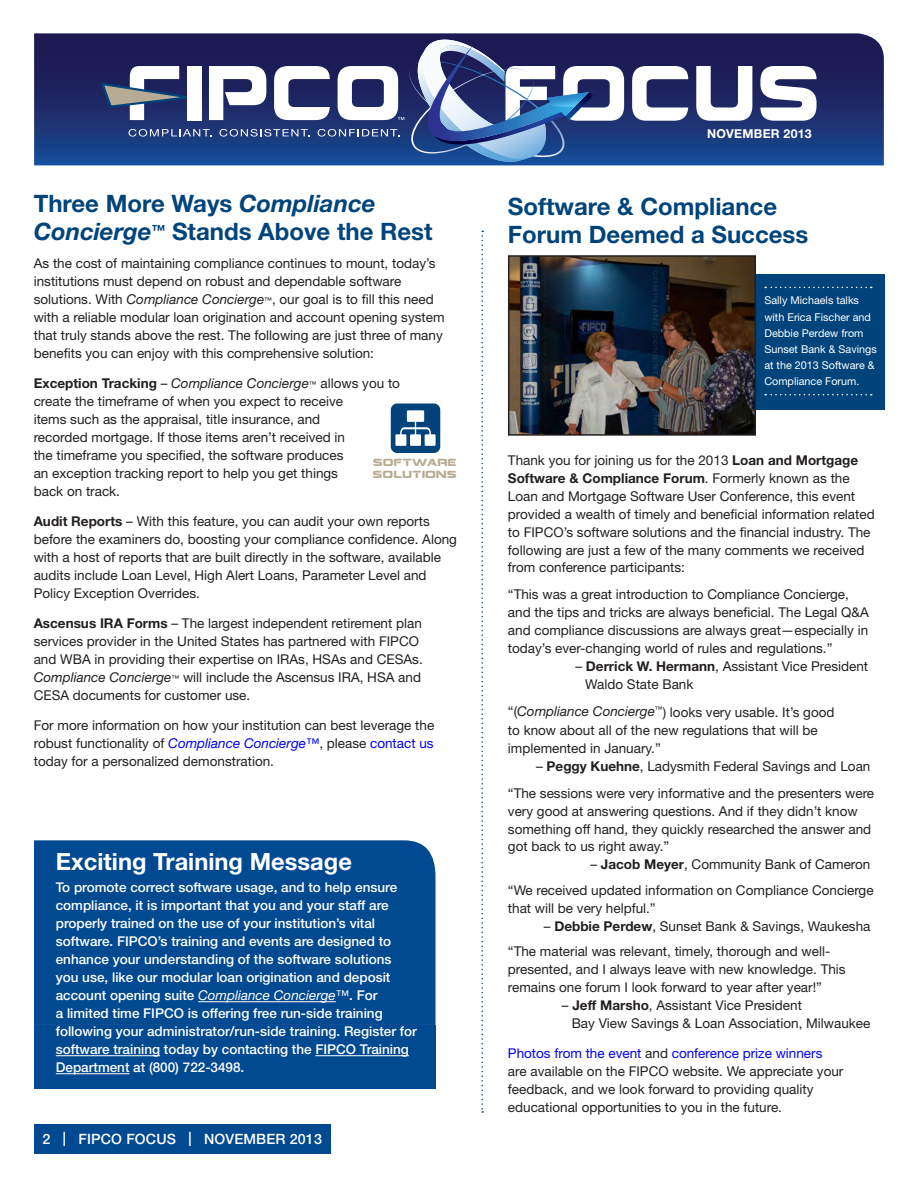
<style>
.page{position:relative;width:918px;height:1188px;background:#fff}
.page>*{position:absolute;margin:0;border:0;box-sizing:border-box;transform-origin:0 0}
.t1{font:700 24px/27.8px "Helvetica Neue LT Std";color:#00447b}
.t2{font:700 23.7px "Helvetica Neue LT Std";color:#fff}
.t3{font:500 14.25px "Helvetica Neue LT Std";letter-spacing:.01em;color:#fff}
.Normal__Web{font:13.5px/18px "Helvetica Neue LT Std";color:#231f20}
.t4{font:500 13.5px/18px "Helvetica Neue LT Std";color:#fff}
.Normal__Web-2{font:italic 13.5px "Helvetica Neue LT Std";color:#231f20}
.t5{font:700 12.3px "Helvetica Neue LT Std";letter-spacing:.02em;color:#fff}
.t6{font:10.8px/16px "Helvetica Neue LT Std";color:#fff}
.t7{font:10.2px/11.4px "Montalban";color:#b8ab95}
.s1{font-style:italic}
.s2{font-style:italic;font-size:7.8px}
.s3{font-weight:700;font-style:normal}
.s4{font-style:normal}
.s5{font-size:7.8px}
.s6{font-weight:700}
.s7{font-style:italic;color:#00f}
.s8{color:#00f}
.s9{font-weight:400;font-style:italic}
</style>
<div class="page">
<div style="left:34px;top:1124px;width:297px;height:30px;background:#014990"></div>
<svg style="left:34px;top:33px;width:850px;height:132px;background:#1e2f6e"></svg>
<svg style="left:632px;top:66px;width:56px;height:55px"></svg>
<svg style="left:696px;top:66px;width:56px;height:55px"></svg>
<svg style="left:760px;top:66px;width:57px;height:55px"></svg>
<svg style="left:99px;top:40px;width:525px;height:122px"></svg>
<div style="left:34px;top:840px;width:402px;height:185px;background:#014990"></div>
<div style="left:19px;top:1025px;width:417px;height:63px;background:#014990"></div>
<div style="left:0;top:833px;width:34px;height:259px;background:#fff"></div>
<hr style="left:198px;top:1001px;width:138px;height:1px;background:#fff">
<hr style="left:56px;top:1055px;width:104px;height:1px;background:#fff">
<hr style="left:315px;top:1055px;width:94px;height:1px;background:#fff">
<hr style="left:56px;top:1073px;width:74px;height:1px;background:#fff">
<div style="left:754px;top:274px;width:131px;height:136px;background:#00447b"></div>
<svg style="left:481px;top:231px;width:2px;height:882px"></svg>
<svg style="left:765px;top:394px;width:107px;height:1px"></svg>
<svg style="left:765px;top:287px;width:107px;height:1px"></svg>
<img style="left:511px;top:258px;width:242px;height:175px">
<div style="left:508px;top:255px;width:248px;height:181px;border:2px solid #231f20"></div>
<div style="left:391px;top:404px;width:49px;height:49px;background:#00447b;border-radius:6px"></div>
<svg style="left:395px;top:410px;width:41px;height:36px"></svg>
<p class="t1" style="left:34px;top:189px;width:400px">Three More Ways <span class="s1">Compliance<br>Concierge</span><sup>™</sup> Stands Above the Rest</p>
<p class="Normal__Web" style="left:34px;top:254px;width:412px">As the cost of maintaining compliance continues to mount, today’s institutions must depend on robust and dependable software solutions. With <span class="s1">Compliance Concierge</span><span class="s2">™</span>, our goal is to fill this need with a reliable modular loan origination and account opening system that truly stands above the rest. The following are just three of many benefits you can enjoy with this comprehensive solution:</p>
<p class="Normal__Web-2" style="left:34px;top:375px;width:368px"><span class="s3">Exception Tracking</span> <span class="s4">–</span> Compliance Concierge<span class="s5">™</span> <span class="s4">allows you to</span></p>
<p class="Normal__Web" style="left:34px;top:392px;width:313px">create the timeframe of when you expect to receive items such as the appraisal, title insurance, and recorded mortgage. If those items aren’t received in</p>
<p class="Normal__Web" style="left:34px;top:446px;width:311px">the timeframe you specified, the software produces</p>
<p class="Normal__Web" style="left:34px;top:464px;width:306px">an exception tracking report to help you get things back on track.</p>
<p class="Normal__Web" style="left:34px;top:512px;width:425px"><span class="s6">Audit Reports</span> – With this feature, you can audit your own reports before the examiners do, boosting your compliance confidence. Along with a host of reports that are built directly in the software, available audits include Loan Level, High Alert Loans, Parameter Level and Policy Exception Overrides.</p>
<p class="Normal__Web" style="left:34px;top:614px;width:391px"><span class="s6">Ascensus IRA Forms</span> – The largest independent retirement plan services provider in the United States has partnered with FIPCO and WBA in providing their expertise on IRAs, HSAs and CESAs.<br><span class="s1">Compliance Concierge</span><span class="s2">™</span> will include the Ascensus IRA, HSA and CESA documents for customer use.</p>
<p class="Normal__Web" style="left:34px;top:716px;width:402px;text-align:justify">For more information on how your institution can best leverage the robust functionality of <span class="s7">Compliance Concierge™</span>, please <span class="s8">contact us </span>today for a personalized demonstration.</p>
<p class="t7" style="left:373px;top:456px;width:86px">SOFTWARE<br>SOLUTIONS</p>
<p class="t2" style="left:56px;top:847px;width:298px">Exciting Training Message</p>
<p class="t4" style="left:56px;top:878px;width:363px">To promote correct software usage, and to help ensure compliance, it is important that you and your staff are properly trained on the use of your institution’s vital software. FIPCO’s training and events are designed to enhance your understanding of the software solutions you use, like our modular loan origination and deposit account opening suite <span class="s9">Compliance Concierge™</span>. For<br>a limited time FIPCO is offering free run-side training following your administrator/run-side training. Register for software training today by contacting the FIPCO Training Department at (800) 722-3498.</p>
<p class="t3" style="left:43px;top:1131px;width:281px">2 | FIPCO FOCUS | NOVEMBER 2013</p>
<p class="t5" style="left:707px;top:126px;width:106px">NOVEMBER 2013</p>
<p class="t1" style="left:508px;top:192px;width:271px">Software &amp; Compliance</p>
<p class="t1" style="left:508px;top:220px;width:302px">Forum Deemed a Success</p>
<p class="t6" style="left:764px;top:292px;width:114px">Sally Michaels talks with Erica Fischer and<br>Debbie Perdew from<br>Sunset Bank &amp; Savings at the 2013 Software &amp;<br>Compliance Forum.</p>
<p class="Normal__Web" style="left:508px;top:451px;width:368px">Thank you for joining us for the 2013 <span class="s6">Loan and Mortgage Software &amp; Compliance Forum</span>. Formerly known as the Loan and Mortgage Software User Conference, this event provided a wealth of timely and beneficial information related to FIPCO’s software solutions and the financial industry. The following are just a few of the many comments we received from conference participants:</p>
<p class="Normal__Web" style="left:508px;top:586px;width:362px">“This was a great introduction to Compliance Concierge, and the tips and tricks are always beneficial. The Legal Q&amp;A and compliance discussions are always great—especially in today’s ever-changing world of rules and regulations.”</p>
<p class="Normal__Web" style="left:575px;top:657px;width:294px">– <span class="s6">Derrick W. Hermann</span>, Assistant Vice President</p>
<p class="Normal__Web" style="left:585px;top:675px;width:110px">Waldo State Bank</p>
<p class="Normal__Web" style="left:508px;top:703px;width:328px">“(<span class="s1">Compliance Concierge</span><sup>™</sup>) looks very usable. It’s good to know about all of the new regulations that will be implemented in January.”</p>
<p class="Normal__Web" style="left:536px;top:757px;width:336px">– <span class="s6">Peggy Kuehne</span>, Ladysmith Federal Savings and Loan</p>
<p class="Normal__Web" style="left:508px;top:784px;width:368px">“The sessions were very informative and the presenters were very good at answering questions. And if they didn’t know something off hand, they quickly researched the answer and got back to us right away.”</p>
<p class="Normal__Web" style="left:590px;top:856px;width:282px">– <span class="s6">Jacob Meyer</span>, Community Bank of Cameron</p>
<p class="Normal__Web" style="left:508px;top:881px;width:367px">“We received updated information on Compliance Concierge that will be very helpful.”</p>
<p class="Normal__Web" style="left:544px;top:917px;width:328px">– <span class="s6">Debbie Perdew</span>, Sunset Bank &amp; Savings, Waukesha</p>
<p class="Normal__Web" style="left:508px;top:943px;width:339px">“The material was relevant, timely, thorough and well&shy;presented, and I always leave with new knowledge. This remains one forum I look forward to year after year!”</p>
<p class="Normal__Web" style="left:562px;top:996px;width:242px">– <span class="s6">Jeff Marsho</span>, Assistant Vice President</p>
<p class="Normal__Web" style="left:572px;top:1014px;width:300px">Bay View Savings &amp; Loan Association, Milwaukee</p>
<p class="Normal__Web" style="left:508px;top:1044px;width:337px"><span class="s8">Photos from the event</span> and <span class="s8">conference prize winners </span>are available on the FIPCO website. We appreciate your feedback, and we look forward to providing quality educational opportunities to you in the future.</p>
</div>
